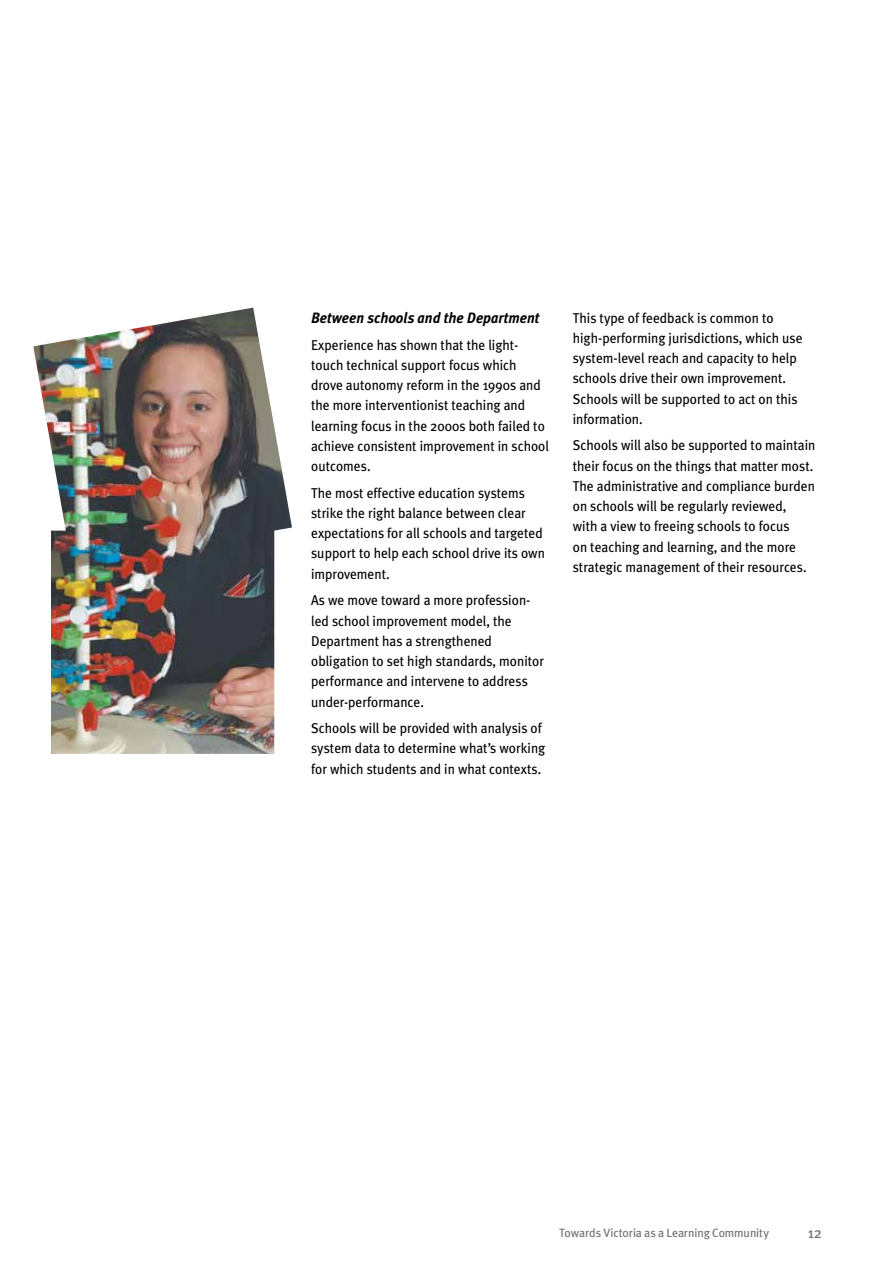
<style>
.page{position:relative;width:893px;height:1263px;background:#fff}
.page>*{position:absolute;margin:0;border:0;box-sizing:border-box;transform-origin:0 0}
.t1{font:italic 700 15px "Meta Plus";color:#000;scale:.95 1}
.t2{font:15px "Meta Plus";color:#6d6e71}
.t3{font:14.25px/20.2px "Meta Plus";color:#000;scale:.95 1}
.t4{font:12px "Meta Plus";letter-spacing:-.01em;color:#6d6e71}
</style>
<div class="page">
<img style="left:33px;top:308px;width:259px;height:446px">
<p class="t1" style="left:311px;top:309px;width:242px">Between schools and the Department</p>
<p class="t3" style="left:311px;top:334px;width:252px">Experience has shown that the light&shy;touch technical support focus which drove autonomy reform in the 1990s and the more interventionist teaching and learning focus in the 2000s both failed to achieve consistent improvement in school outcomes.</p>
<p class="t3" style="left:311px;top:482px;width:248px">The most effective education systems strike the right balance between clear expectations for all schools and targeted support to help each school drive its own improvement.</p>
<p class="t3" style="left:311px;top:590px;width:247px">As we move toward a more profession&shy;led school improvement model, the Department has a strengthened obligation to set high standards, monitor performance and intervene to address under-performance.</p>
<p class="t3" style="left:311px;top:718px;width:248px">Schools will be provided with analysis of system data to determine what’s working for which students and in what contexts.</p>
<p class="t3" style="left:573px;top:307px;width:244px">This type of feedback is common to high-performing jurisdictions, which use system-level reach and capacity to help schools drive their own improvement.<br>Schools will be supported to act on this information.</p>
<p class="t3" style="left:573px;top:435px;width:257px">Schools will also be supported to maintain their focus on the things that matter most.<br>The administrative and compliance burden on schools will be regularly reviewed,<br>with a view to freeing schools to focus<br>on teaching and learning, and the more strategic management of their resources.</p>
<p class="t4" style="left:559px;top:1226px;width:211px">Towards Victoria as a Learning Community</p>
<p class="t2" style="left:808px;top:1224px;width:15px">12</p>
</div>
